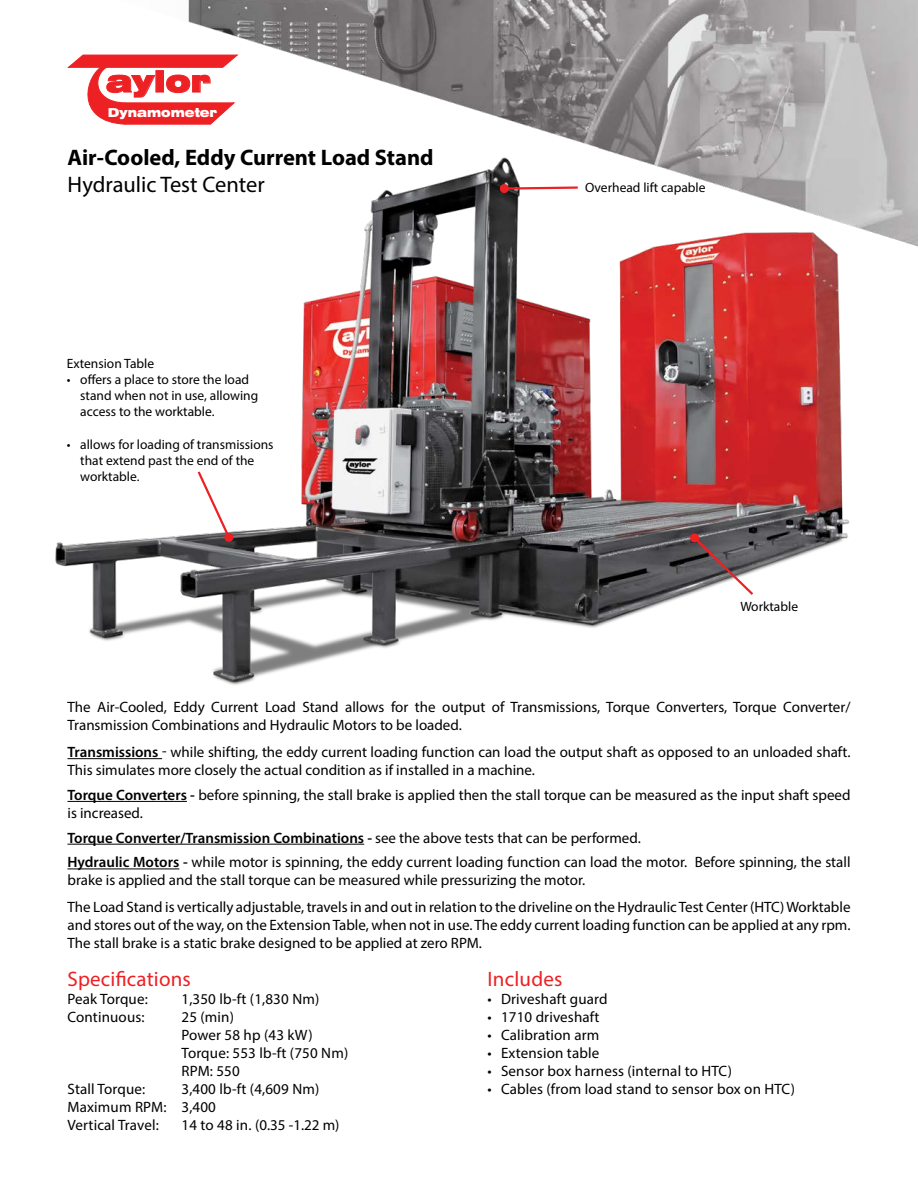
<style>
.page{position:relative;width:918px;height:1188px;background:#fff}
.page>*{position:absolute;margin:0;border:0;box-sizing:border-box;transform-origin:0 0}
.t1{font:900 expanded 29.4px "Swiss 721 BT";color:#ed2024}
.t2{font:700 22.5px "Myriad Pro";color:#000}
.t3{font:22.5px "Myriad Pro";color:#000}
.t4{font:21px "Myriad Pro";letter-spacing:.01em;color:#ed2024}
.Sub_Section_Spacing{font:15px/18px "Myriad Pro";color:#000}
.Sub_Section_Spacing-2{font:600 15px "Myriad Pro";color:#000}
.t5{font:13.5px/16.2px "Myriad Pro";color:#000}
.t6{font:900 expanded 12.3px "Swiss 721 BT";color:#fff;scale:.91 1}
.s1{font-weight:600}
.s2{font-weight:400}
</style>
<div class="page">
<img style="left:55px;top:288px;width:795px;height:397px">
<hr style="left:68px;top:758px;width:94px;height:1px;background:#000">
<hr style="left:68px;top:801px;width:119px;height:1px;background:#000">
<hr style="left:68px;top:844px;width:296px;height:1px;background:#000">
<hr style="left:68px;top:869px;width:111px;height:1px;background:#000">
<svg style="left:68px;top:55px;width:30px;height:62px"></svg>
<img style="left:98px;top:0;width:820px;height:288px">
<svg style="left:196px;top:469px;width:36px;height:71px"></svg>
<div style="left:224px;top:533px;width:9px;height:9px;background:#ed2024;border-radius:50%"></div>
<svg style="left:508px;top:185px;width:72px;height:6px"></svg>
<div style="left:500px;top:184px;width:9px;height:9px;background:#ed2024;border-radius:50%"></div>
<svg style="left:691px;top:535px;width:65px;height:62px"></svg>
<div style="left:690px;top:533px;width:9px;height:9px;background:#ed2024;border-radius:50%"></div>
<p class="t1" style="left:106px;top:64px;width:106px">aylor</p>
<p class="t6" style="left:108px;top:105px;width:122px">Dynamometer</p>
<p class="t2" style="left:68px;top:142px;width:368px">Air-Cooled, Eddy Current Load Stand</p>
<p class="t3" style="left:68px;top:170px;width:199px">Hydraulic Test Center</p>
<p class="t5" style="left:67px;top:355px;width:89px">Extension Table</p>
<p class="t5" style="left:80px;top:371px;width:179px;text-indent:-14px">• offers a place to store the load stand when not in use, allowing access to the worktable.</p>
<p class="t5" style="left:80px;top:436px;width:195px;text-indent:-14px">• allows for loading of transmissions that extend past the end of the worktable.</p>
<p class="t5" style="left:585px;top:180px;width:122px">Overhead lift capable</p>
<p class="t5" style="left:740px;top:598px;width:59px">Worktable</p>
<p class="Sub_Section_Spacing" style="left:68px;top:698px;width:785px">The Air-Cooled, Eddy Current Load Stand allows for the output of Transmissions, Torque Converters, Torque Converter/<br>Transmission Combinations and Hydraulic Motors to be loaded.</p>
<p class="Sub_Section_Spacing" style="left:68px;top:743px;width:785px"><span class="s1">Transmissions</span> - while shifting, the eddy current loading function can load the output shaft as opposed to an unloaded shaft.<br>This simulates more closely the actual condition as if installed in a machine.</p>
<p class="Sub_Section_Spacing" style="left:68px;top:786px;width:785px"><span class="s1">Torque Converters -</span> before spinning, the stall brake is applied then the stall torque can be measured as the input shaft speed is increased.</p>
<p class="Sub_Section_Spacing-2" style="left:68px;top:828px;width:575px">Torque Converter/Transmission Combinations - <span class="s2">see the above tests that can be performed.</span></p>
<p class="Sub_Section_Spacing" style="left:68px;top:853px;width:785px"><span class="s1">Hydraulic Motors -</span> while motor is spinning, the eddy current loading function can load the motor. Before spinning, the stall brake is applied and the stall torque can be measured while pressurizing the motor.</p>
<p class="Sub_Section_Spacing" style="left:68px;top:898px;width:785px;text-align:justify">The Load Stand is vertically adjustable, travels in and out in relation to the driveline on the Hydraulic Test Center (HTC) Worktable and stores out of the way, on the Extension Table, when not in use. The eddy current loading function can be applied at any rpm.<br>The stall brake is a static brake designed to be applied at zero RPM.</p>
<p class="t4" style="left:68px;top:966px;width:125px">Specifications</p>
<p class="Sub_Section_Spacing" style="left:68px;top:990px;width:82px">Peak Torque:</p>
<p class="Sub_Section_Spacing" style="left:182px;top:990px;width:139px">1,350 lb-ft (1,830 Nm)</p>
<p class="Sub_Section_Spacing" style="left:68px;top:1008px;width:79px">Continuous:</p>
<p class="Sub_Section_Spacing" style="left:182px;top:1008px;width:54px">25 (min)</p>
<p class="Sub_Section_Spacing" style="left:182px;top:1026px;width:133px">Power 58 hp (43 kW)</p>
<p class="Sub_Section_Spacing" style="left:182px;top:1044px;width:168px">Torque: 553 lb-ft (750 Nm)</p>
<p class="Sub_Section_Spacing" style="left:182px;top:1062px;width:60px">RPM: 550</p>
<p class="Sub_Section_Spacing" style="left:68px;top:1080px;width:79px">Stall Torque:</p>
<p class="Sub_Section_Spacing" style="left:182px;top:1080px;width:139px">3,400 lb-ft (4,609 Nm)</p>
<p class="Sub_Section_Spacing" style="left:68px;top:1098px;width:150px">Maximum RPM: 3,400</p>
<p class="Sub_Section_Spacing" style="left:68px;top:1116px;width:93px">Vertical Travel:</p>
<p class="Sub_Section_Spacing" style="left:182px;top:1116px;width:160px">14 to 48 in. (0.35 -1.22 m)</p>
<p class="t4" style="left:488px;top:966px;width:76px">Includes</p>
<p class="Sub_Section_Spacing" style="left:488px;top:990px;width:122px">• Driveshaft guard</p>
<p class="Sub_Section_Spacing" style="left:488px;top:1008px;width:114px">• 1710 driveshaft</p>
<p class="Sub_Section_Spacing" style="left:488px;top:1026px;width:113px">• Calibration arm</p>
<p class="Sub_Section_Spacing" style="left:488px;top:1044px;width:113px">• Extension table</p>
<p class="Sub_Section_Spacing" style="left:488px;top:1062px;width:246px">• Sensor box harness (internal to HTC)</p>
<p class="Sub_Section_Spacing" style="left:488px;top:1080px;width:309px">• Cables (from load stand to sensor box on HTC)</p>
</div>
